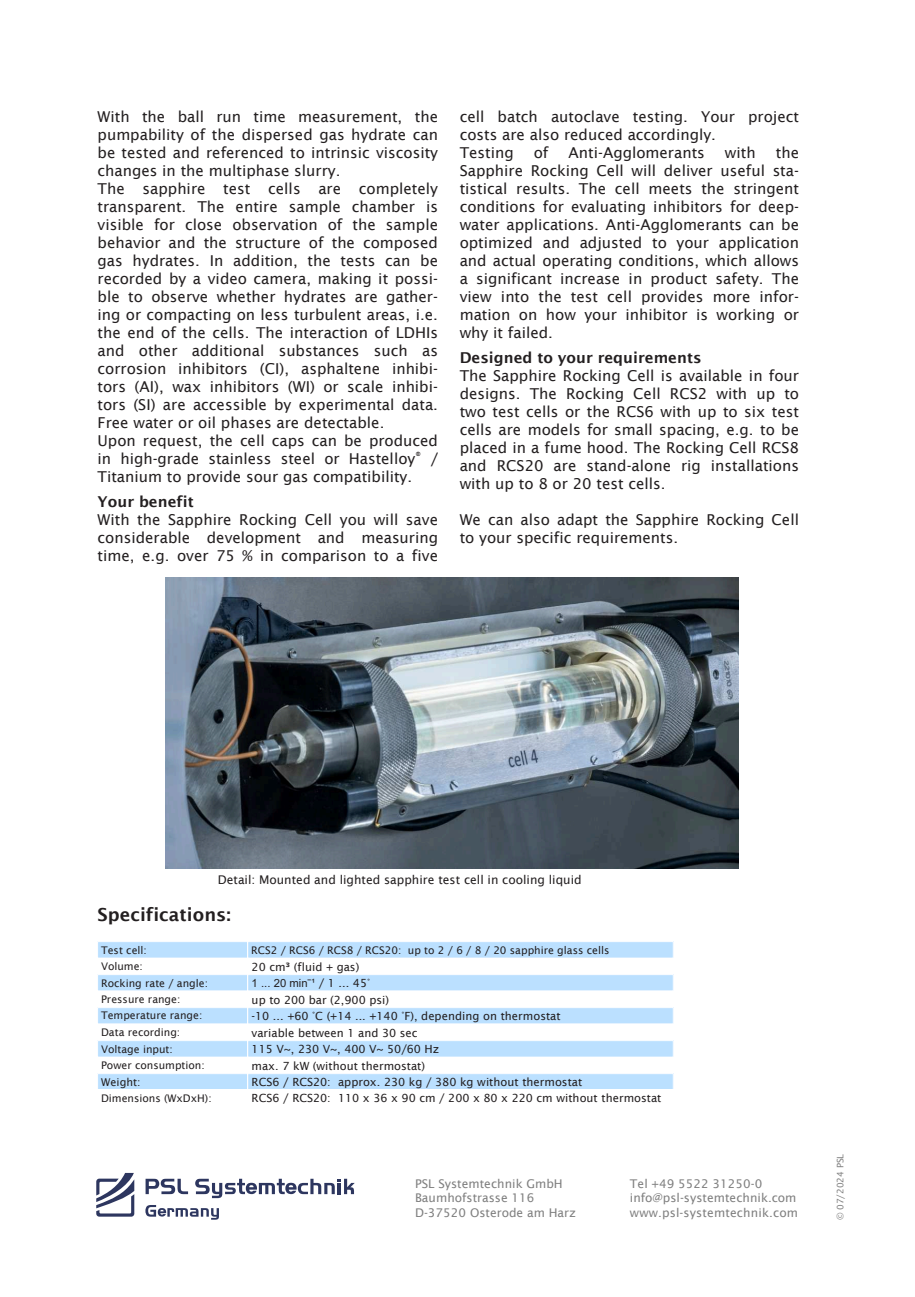
<style>
.page{position:relative;width:915px;height:1297px;background:#fff}
.page>*{position:absolute;margin:0;border:0;box-sizing:border-box;transform-origin:0 0}
.t1{font:600 18px "Lucida Sans";color:#231f20}
.t2{font:15px/18px "Lucida Sans";color:#231f20}
.t3{font:600 15px "Lucida Sans";letter-spacing:.005em;color:#231f20}
.t4{font:12px/14.4px "Lucida Sans";letter-spacing:.005em;color:#7f7f7f}
.t5{font:12px "Lucida Sans";color:#231f20}
.t6{font:11.25px/16.5px "Lucida Sans";color:#231f20}
.t7{font:11.25px "Arial";letter-spacing:.005em;color:#231f20}
.t8{font:10.8px "Lucida Sans";letter-spacing:.005em;color:#231f20}
.t9{font:10.5px/16.5px "Lucida Sans";color:#231f20}
.t10{font:9px "Lucida Sans";color:#7f7f7f}
.s1{font-family:"Lucida Sans"}
</style>
<div class="page">
<svg style="left:96px;top:1173px;width:38px;height:44px"></svg>
<svg style="left:145px;top:1179px;width:43px;height:15px"></svg>
<svg style="left:145px;top:1205px;width:74px;height:15px"></svg>
<svg style="left:195px;top:1179px;width:159px;height:19px"></svg>
<img style="left:166px;top:578px;width:571px;height:290px">
<div style="left:97px;top:975px;width:150px;height:16px;background:#bbe0ff"></div>
<div style="left:97px;top:974px;width:151px;height:17px;border:1px solid #fff"></div>
<div style="left:97px;top:1008px;width:150px;height:16px;background:#bbe0ff"></div>
<div style="left:97px;top:1007px;width:151px;height:17px;border:1px solid #fff"></div>
<div style="left:97px;top:1074px;width:150px;height:16px;background:#bbe0ff"></div>
<div style="left:247px;top:975px;width:426px;height:16px;background:#bbe0ff"></div>
<div style="left:247px;top:974px;width:426px;height:17px;border:1px solid #fff"></div>
<div style="left:247px;top:1008px;width:426px;height:16px;background:#bbe0ff"></div>
<div style="left:247px;top:1007px;width:426px;height:17px;border:1px solid #fff"></div>
<div style="left:247px;top:1074px;width:426px;height:16px;background:#bbe0ff"></div>
<div style="left:97px;top:1089px;width:151px;height:17px;border:1px solid #fff"></div>
<div style="left:247px;top:1089px;width:447px;height:17px;border:1px solid #fff"></div>
<div style="left:97px;top:1041px;width:150px;height:16px;background:#bbe0ff"></div>
<div style="left:97px;top:1040px;width:151px;height:17px;border:1px solid #fff"></div>
<div style="left:247px;top:1041px;width:426px;height:16px;background:#bbe0ff"></div>
<div style="left:247px;top:1040px;width:426px;height:17px;border:1px solid #fff"></div>
<div style="left:97px;top:942px;width:150px;height:16px;background:#bbe0ff"></div>
<div style="left:97px;top:941px;width:151px;height:17px;border:1px solid #fff"></div>
<div style="left:247px;top:942px;width:426px;height:16px;background:#bbe0ff"></div>
<div style="left:247px;top:941px;width:426px;height:17px;border:1px solid #fff"></div>
<p class="t2" style="left:97px;top:108px;width:342px">With the ball run time measurement, the pumpability of the dispersed gas hydrate can be tested and referenced to intrinsic viscosity changes in the multiphase slurry.<br>The sapphire test cells are completely transparent. The entire sample chamber is visible for close observation of the sample behavior and the structure of the composed gas hydrates. In addition, the tests can be recorded by a video camera, making it possi&shy;ble to observe whether hydrates are gather&shy;ing or compacting on less turbulent areas, i.e. the end of the cells. The interaction of LDHIs and other additional substances such as corrosion inhibitors (CI), asphaltene inhibi&shy;tors (AI), wax inhibitors (WI) or scale inhibi&shy;tors (SI) are accessible by experimental data.<br>Free water or oil phases are detectable.<br>Upon request, the cell caps can be produced in high-grade stainless steel or Hastelloy<sup>®</sup> / Titanium to provide sour gas compatibility.</p>
<p class="t3" style="left:97px;top:495px;width:98px">Your benefit</p>
<p class="t2" style="left:97px;top:512px;width:342px;text-align:justify">With the Sapphire Rocking Cell you will save considerable development and measuring time, e.g. over 75 % in comparison to a five</p>
<p class="t2" style="left:459px;top:108px;width:341px">cell batch autoclave testing. Your project costs are also reduced accordingly.<br>Testing</p>
<p class="t2" style="left:533px;top:144px;width:16px">of</p>
<p class="t2" style="left:568px;top:144px;width:138px">Anti-Agglomerants</p>
<p class="t2" style="left:724px;top:144px;width:32px">with</p>
<p class="t2" style="left:459px;top:144px;width:341px;text-align:justify;text-indent:316px">the Sapphire Rocking Cell will deliver useful sta&shy;tistical results. The cell meets the stringent conditions for evaluating inhibitors for deep&shy;water applications. Anti-Agglomerants can be optimized and adjusted to your application and actual operating conditions, which allows a significant increase in product safety. The view into the test cell provides more infor&shy;mation on how your inhibitor is working or why it failed.</p>
<p class="t3" style="left:459px;top:351px;width:243px">Designed to your requirements</p>
<p class="t2" style="left:459px;top:368px;width:341px;text-align:justify">The Sapphire Rocking Cell is available in four designs. The Rocking Cell RCS2 with up to two test cells or the RCS6 with up to six test cells are models for small spacing, e.g. to be placed in a fume hood. The Rocking Cell RCS8 and RCS20 are stand-alone rig installations with up to 8 or 20 test cells.</p>
<p class="t2" style="left:459px;top:512px;width:341px">We can also adapt the Sapphire Rocking Cell to your specific requirements.</p>
<p class="t5" style="left:218px;top:875px;width:365px">Detail: Mounted and lighted sapphire test cell in cooling liquid</p>
<p class="t1" style="left:97px;top:907px;width:135px">Specifications:</p>
<p class="t9" style="left:101px;top:959px;width:43px">Volume:</p>
<p class="t6" style="left:251px;top:959px;width:109px">20 cm³ (fluid + gas)</p>
<p class="t9" style="left:101px;top:975px;width:108px">Rocking rate / angle:<br>Pressure range:<br>Temperature range:<br>Data recording:</p>
<p class="t9" style="left:101px;top:1057px;width:105px">Power consumption:</p>
<p class="t8" style="left:101px;top:1077px;width:41px">Weight:</p>
<p class="t9" style="left:101px;top:942px;width:47px">Test cell:</p>
<p class="t9" style="left:251px;top:942px;width:359px">RCS2 / RCS6 / RCS8 / RCS20: up to 2 / 6 / 8 / 20 sapphire glass cells</p>
<p class="t7" style="left:251px;top:976px;width:120px">1 ... 20 minˉ¹ <span class="s1">/ 1 ... 45°</span></p>
<p class="t6" style="left:251px;top:992px;width:310px">up to 200 bar (2,900 psi)<br>-10 ... +60 °C (+14 ... +140 °F), depending on thermostat variable between 1 and 30 sec</p>
<p class="t6" style="left:251px;top:1058px;width:332px">max. 7 kW (without thermostat)<br>RCS6 / RCS20: approx. 230 kg / 380 kg without thermostat</p>
<p class="t9" style="left:101px;top:1041px;width:73px">Voltage input:</p>
<p class="t6" style="left:251px;top:1042px;width:189px">115 V~, 230 V~, 400 V~ 50/60 Hz</p>
<p class="t9" style="left:101px;top:1090px;width:112px">Dimensions (WxDxH):</p>
<p class="t6" style="left:251px;top:1091px;width:411px">RCS6 / RCS20: 110 x 36 x 90 cm / 200 x 80 x 220 cm without thermostat</p>
<p class="t4" style="left:415px;top:1177px;width:162px">PSL Systemtechnik GmbH<br>Baumhofstrasse 116<br>D-37520 Osterode am Harz</p>
<p class="t4" style="left:629px;top:1177px;width:169px">Tel +49 5522 31250-0 info@psl-systemtechnik.com www.psl-systemtechnik.com</p>
<p class="t10" style="left:833px;top:1220px;width:68px;rotate:-90deg">© 05/2022 PSL</p>
<p class="t10" style="left:836px;top:1220px;width:68px;rotate:-90deg">© 07/2024 PSL</p>
</div>
